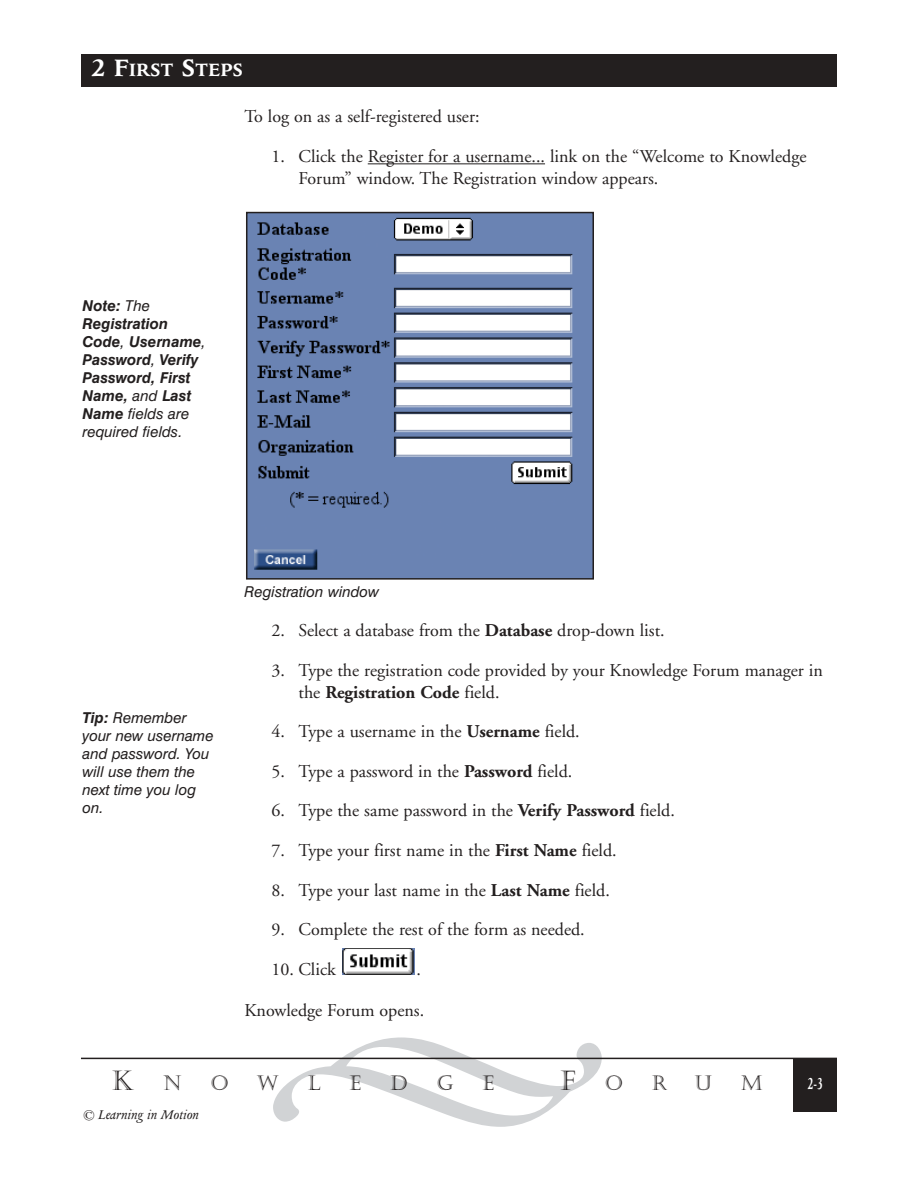
<style>
.page{position:relative;width:918px;height:1188px;background:#fff}
.page>*{position:absolute;margin:0;border:0;box-sizing:border-box;transform-origin:0 0}
.t1{font:27px "Castellar";color:#231f1f}
.t2{font:700 20.25px "Columbus";color:#fff}
.t3{font:20.25px "Castellar";color:#231f1f}
.t4{font:18px/21.6px "Adobe Garamond";color:#231f1f}
.t5{font:700 18px "Columbus";color:#fff;scale:.6 1}
.t6{font:italic 700 15px/18px "Swiss 721 BT";color:#231f1f}
.t7{font:italic 15px/18px "Swiss 721 BT";color:#231f1f}
.t8{font:italic 15px "Columbus";color:#231f1f}
.s1{font-size:27px}
.s2{font-weight:400}
.s3{font-weight:700}
.s4{font-size:20.25px}
</style>
<div class="page">
<div style="left:81px;top:54px;width:756px;height:32px;background:#231f1f"></div>
<hr style="left:81px;top:1058px;width:756px;height:1px;background:#231f1f">
<div style="left:794px;top:1058px;width:43px;height:54px;background:#231f1f"></div>
<hr style="left:379px;top:163px;width:166px;height:1px;background:#231f1f">
<img style="left:342px;top:948px;width:73px;height:27px">
<img style="left:249px;top:215px;width:342px;height:362px">
<div style="left:246px;top:212px;width:348px;height:368px;border:2px solid #231f1f"></div>
<svg style="left:273px;top:1057px;width:329px;height:3px"></svg>
<p class="t2" style="left:91px;top:62px;width:154px"><span class="s1">2 F</span>IRST <span class="s1">S</span>TEPS</p>
<p class="t4" style="left:244px;top:108px;width:237px">To log on as a self-registered user:</p>
<p class="t4" style="left:298px;top:147px;width:510px;text-indent:-27px">1. Click the Register for a username... link on the “Welcome to Knowledge<br>Forum” window. The Registration window appears.</p>
<p class="t6" style="left:82px;top:298px;width:125px">Note: <span class="s2">The<br></span>Registration<br>Code<span class="s2">,</span> Username<span class="s2">,<br></span>Password<span class="s2">,</span> Verify<br>Password, First<br>Name, <span class="s2">and</span> Last<br>Name <span class="s2">fields are required fields.</span></p>
<p class="t7" style="left:82px;top:710px;width:133px"><span class="s3">Tip:</span> Remember your new username and password. You will use them the next time you log on.</p>
<p class="t7" style="left:244px;top:584px;width:136px">Registration window</p>
<p class="t4" style="left:271px;top:622px;width:395px">2. Select a database from the <span class="s3">Database</span> drop-down list.</p>
<p class="t4" style="left:298px;top:661px;width:526px;text-indent:-27px">3. Type the registration code provided by your Knowledge Forum manager in the <span class="s3">Registration Code</span> field.</p>
<p class="t4" style="left:271px;top:722px;width:310px">4. Type a username in the <span class="s3">Username</span> field.</p>
<p class="t4" style="left:271px;top:762px;width:302px">5. Type a password in the <span class="s3">Password</span> field.</p>
<p class="t4" style="left:271px;top:802px;width:405px">6. Type the same password in the <span class="s3">Verify Password</span> field.</p>
<p class="t4" style="left:271px;top:841px;width:347px">7. Type your first name in the <span class="s3">First Name</span> field.</p>
<p class="t4" style="left:271px;top:881px;width:340px">8. Type your last name in the <span class="s3">Last Name</span> field.</p>
<p class="t4" style="left:271px;top:920px;width:315px">9. Complete the rest of the form as needed.</p>
<p class="t4" style="left:271px;top:960px;width:66px">10. Click</p>
<p class="t4" style="left:416px;top:960px;width:6px">.</p>
<p class="t4" style="left:244px;top:1001px;width:181px">Knowledge Forum opens.</p>
<h1 class="t1" style="left:112px;top:1065px;width:71px">K <span class="s4">N</span></h1>
<p class="t3" style="left:211px;top:1071px;width:19px">O</p>
<p class="t3" style="left:256px;top:1071px;width:24px">W</p>
<p class="t3" style="left:308px;top:1071px;width:14px">L</p>
<p class="t3" style="left:350px;top:1071px;width:13px">E</p>
<p class="t3" style="left:390px;top:1071px;width:19px">D</p>
<p class="t3" style="left:437px;top:1071px;width:18px">G</p>
<p class="t3" style="left:483px;top:1071px;width:13px">E</p>
<h1 class="t1" style="left:561px;top:1065px;width:64px">F <span class="s4">O</span></h1>
<p class="t3" style="left:652px;top:1071px;width:17px">R</p>
<p class="t3" style="left:695px;top:1071px;width:19px">U</p>
<p class="t3" style="left:741px;top:1071px;width:23px">M</p>
<p class="t8" style="left:82px;top:1108px;width:117px">© Learning in Motion</p>
<p class="t5" style="left:808px;top:1076px;width:27px">2-3</p>
</div>
